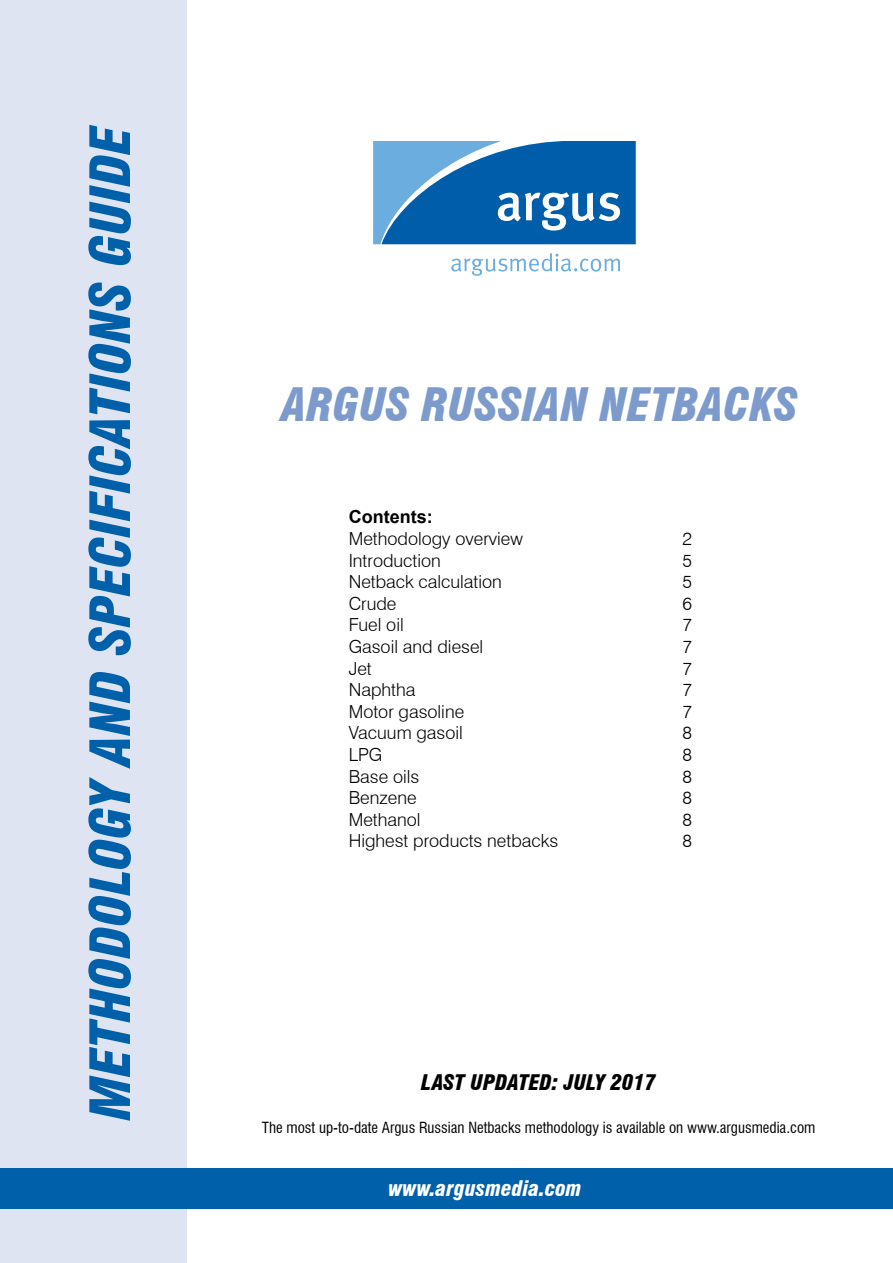
<style>
.page{position:relative;width:893px;height:1263px;background:#fff}
.page>*{position:absolute;margin:0;border:0;box-sizing:border-box;transform-origin:0 0}
.t1{font:italic 900 condensed 54px "Swiss 721 BT";color:#0060a9}
.t2{font:italic 900 condensed 45px "Swiss 721 BT";color:#7c9bcc}
.t3{font:italic 900 condensed 21px "Swiss 721 BT";color:#000}
.t4{font:italic 900 condensed 21px "Swiss 721 BT";color:#fff}
.t5{font:300 18px "Swiss 721 BT";color:#000}
.t6{font:700 18px "Arial";color:#000}
.t7{font:condensed 15px "Swiss 721 BT";color:#000}
</style>
<div class="page">
<div style="left:0;top:0;width:186px;height:1263px;background:#dfe4f2"></div>
<div style="left:0;top:1168px;width:893px;height:41px;background:#0060a9"></div>
<svg style="left:373px;top:142px;width:263px;height:102px;background:#2f7dbc"></svg>
<svg style="left:451px;top:253px;width:169px;height:23px"></svg>
<h1 class="t1" style="left:78px;top:1120px;width:997px;rotate:-90deg">METHODOLOGY AND SPECIFICATIONS GUIDE</h1>
<h2 class="t2" style="left:282px;top:378px;width:518px">ARGUS RUSSIAN NETBACKS</h2>
<p class="t6" style="left:349px;top:505px;width:85px">Contents:</p>
<p class="t5" style="left:349px;top:528px;width:176px">Methodology overview</p>
<p class="t5" style="left:682px;top:528px;width:11px">2</p>
<p class="t5" style="left:349px;top:549px;width:94px">Introduction</p>
<p class="t5" style="left:682px;top:549px;width:11px">5</p>
<p class="t5" style="left:349px;top:571px;width:155px">Netback calculation</p>
<p class="t5" style="left:682px;top:571px;width:11px">5</p>
<p class="t5" style="left:349px;top:592px;width:49px">Crude</p>
<p class="t5" style="left:682px;top:592px;width:11px">6</p>
<p class="t5" style="left:349px;top:614px;width:57px">Fuel oil</p>
<p class="t5" style="left:682px;top:614px;width:11px">7</p>
<p class="t5" style="left:349px;top:636px;width:136px">Gasoil and diesel</p>
<p class="t5" style="left:682px;top:636px;width:11px">7</p>
<p class="t5" style="left:349px;top:657px;width:25px">Jet</p>
<p class="t5" style="left:682px;top:657px;width:11px">7</p>
<p class="t5" style="left:349px;top:679px;width:68px">Naphtha</p>
<p class="t5" style="left:682px;top:679px;width:11px">7</p>
<p class="t5" style="left:349px;top:700px;width:117px">Motor gasoline</p>
<p class="t5" style="left:682px;top:700px;width:11px">7</p>
<p class="t5" style="left:349px;top:722px;width:116px">Vacuum gasoil</p>
<p class="t5" style="left:682px;top:722px;width:11px">8</p>
<p class="t5" style="left:349px;top:744px;width:35px">LPG</p>
<p class="t5" style="left:682px;top:744px;width:11px">8</p>
<p class="t5" style="left:349px;top:765px;width:72px">Base oils</p>
<p class="t5" style="left:682px;top:765px;width:11px">8</p>
<p class="t5" style="left:349px;top:787px;width:69px">Benzene</p>
<p class="t5" style="left:682px;top:787px;width:11px">8</p>
<p class="t5" style="left:349px;top:808px;width:73px">Methanol</p>
<p class="t5" style="left:682px;top:808px;width:11px">8</p>
<p class="t5" style="left:349px;top:830px;width:211px">Highest products netbacks</p>
<p class="t5" style="left:682px;top:830px;width:11px">8</p>
<p class="t3" style="left:421px;top:1070px;width:236px">LAST UPDATED: JULY 2017</p>
<p class="t7" style="left:262px;top:1119px;width:555px">The most up-to-date Argus Russian Netbacks methodology is available on www.argusmedia.com</p>
<p class="t4" style="left:388px;top:1176px;width:195px">WWW.ARGUSMEDIA.COM</p>
</div>
